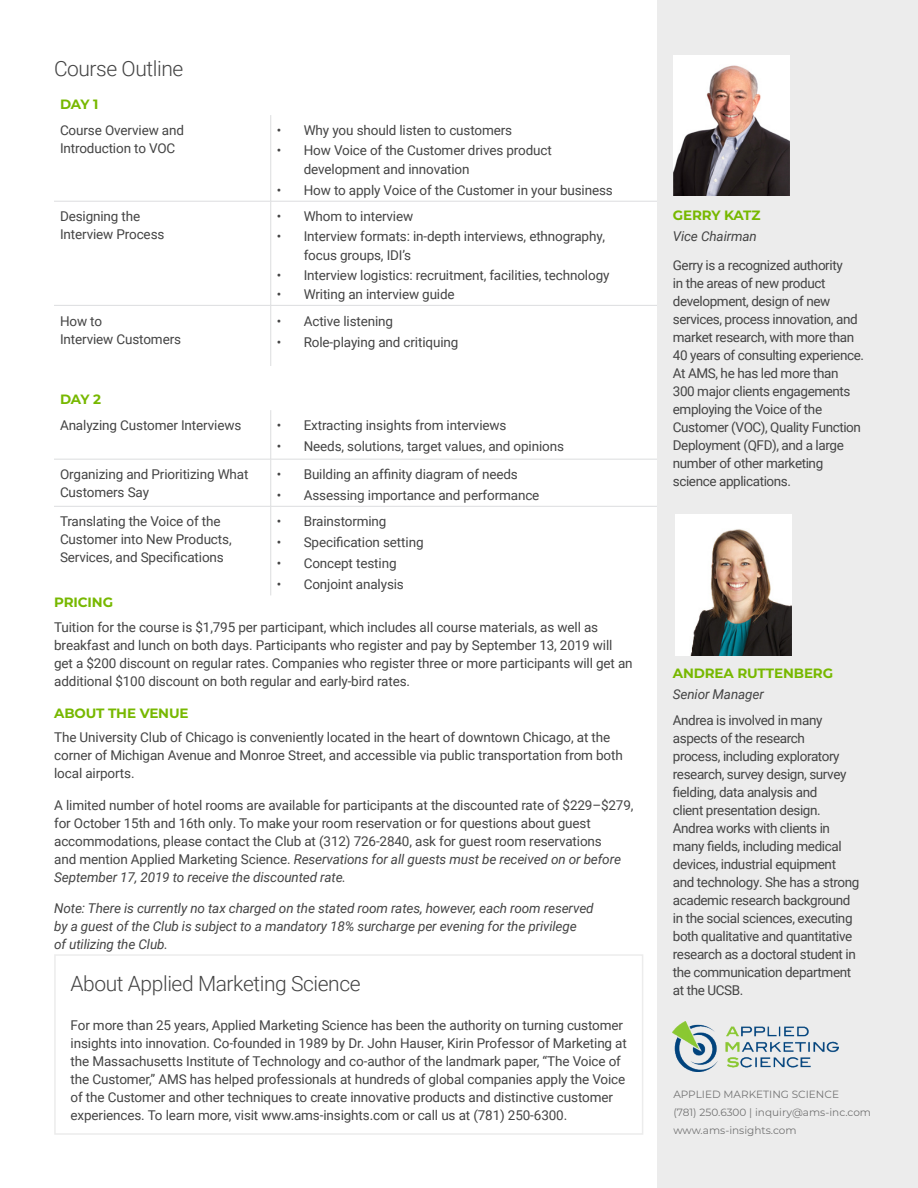
<style>
.page{position:relative;width:918px;height:1188px;background:#fff}
.page>*{position:absolute;margin:0;border:0;box-sizing:border-box;transform-origin:0 0}
.Body{font:300 21px "Roboto";letter-spacing:-.02em;color:#444}
.Body-2{font:13.5px/18px "Roboto";letter-spacing:-.01em;color:#444}
.Body-3{font:13.5px/18px "Roboto";letter-spacing:-.03em;color:#444}
.Body-4{font:italic 13.5px/18px "Roboto";letter-spacing:-.01em;color:#444}
.Body-5{font:700 13.5px/21px "Montserrat";letter-spacing:-.01em;color:#77b800}
.t1{font:10.5px/18px "Montserrat";color:#737373}
.s1{font-style:italic}
.s2{font-family:"Montserrat";font-weight:700;font-style:normal;color:#77b800}
.s3{font-family:"Roboto";font-weight:400;font-style:italic;color:#444}
</style>
<div class="page">
<hr style="left:270px;top:115px;width:1px;height:86px;background:#dcdddf">
<hr style="left:54px;top:201px;width:217px;height:1px;background:#dcdddf">
<hr style="left:271px;top:201px;width:619px;height:1px;background:#dcdddf">
<hr style="left:270px;top:201px;width:1px;height:104px;background:#dcdddf">
<hr style="left:54px;top:305px;width:217px;height:1px;background:#dcdddf">
<hr style="left:271px;top:305px;width:619px;height:1px;background:#dcdddf">
<hr style="left:270px;top:306px;width:1px;height:60px;background:#dcdddf">
<hr style="left:270px;top:410px;width:1px;height:49px;background:#dcdddf">
<hr style="left:54px;top:459px;width:217px;height:1px;background:#dcdddf">
<hr style="left:271px;top:459px;width:619px;height:1px;background:#dcdddf">
<hr style="left:270px;top:459px;width:1px;height:47px;background:#dcdddf">
<hr style="left:54px;top:506px;width:217px;height:1px;background:#dcdddf">
<hr style="left:271px;top:506px;width:619px;height:1px;background:#dcdddf">
<hr style="left:270px;top:506px;width:1px;height:89px;background:#dcdddf">
<div style="left:658px;top:0;width:260px;height:1188px;background:#ececec"></div>
<img style="left:673px;top:1022px;width:165px;height:50px">
<div style="left:54px;top:954px;width:589px;height:181px;border:2px solid #ececec"></div>
<img style="left:673px;top:56px;width:117px;height:139px">
<img style="left:675px;top:514px;width:117px;height:141px">
<p class="Body" style="left:54px;top:54px;width:131px">Course Outline</p>
<p class="Body-5" style="left:60px;top:93px;width:40px">DAY 1</p>
<p class="Body-2" style="left:60px;top:121px;width:126px">Course Overview and<br>Introduction to VOC</p>
<p class="Body-2" style="left:277px;top:121px;width:237px">• Why you should listen to customers</p>
<p class="Body-2" style="left:304px;top:140px;width:250px;line-height:19.5px;text-indent:-27px">• How Voice of the Customer drives product development and innovation</p>
<p class="Body-2" style="left:277px;top:181px;width:338px">• How to apply Voice of the Customer in your business</p>
<p class="Body-2" style="left:60px;top:207px;width:106px">Designing the<br>Interview Process</p>
<p class="Body-2" style="left:277px;top:207px;width:138px">• Whom to interview</p>
<p class="Body-2" style="left:304px;top:226px;width:303px;line-height:19.5px;text-indent:-27px">• Interview formats: in-depth interviews, ethnography, focus groups, IDI’s</p>
<p class="Body-2" style="left:277px;top:266px;width:334px">• Interview logistics: recruitment, facilities, technology</p>
<p class="Body-2" style="left:277px;top:285px;width:180px">• Writing an interview guide</p>
<p class="Body-2" style="left:60px;top:311px;width:123px">How to<br>Interview Customers</p>
<p class="Body-2" style="left:277px;top:311px;width:118px">• Active listening</p>
<p class="Body-2" style="left:277px;top:332px;width:183px">• Role-playing and critiquing</p>
<p class="Body-5" style="left:60px;top:388px;width:43px">DAY 2</p>
<p class="Body-2" style="left:60px;top:416px;width:183px">Analyzing Customer Interviews</p>
<p class="Body-2" style="left:277px;top:416px;width:231px">• Extracting insights from interviews</p>
<p class="Body-2" style="left:277px;top:437px;width:289px">• Needs, solutions, target values, and opinions</p>
<p class="Body-2" style="left:60px;top:465px;width:190px">Organizing and Prioritizing What<br>Customers Say</p>
<p class="Body-2" style="left:277px;top:465px;width:243px">• Building an affinity diagram of needs</p>
<p class="Body-2" style="left:277px;top:486px;width:264px">• Assessing importance and performance</p>
<p class="Body-2" style="left:60px;top:512px;width:173px">Translating the Voice of the<br>Customer into New Products,<br>Services, and Specifications</p>
<p class="Body-2" style="left:277px;top:512px;width:111px">• Brainstorming</p>
<p class="Body-2" style="left:277px;top:533px;width:148px">• Specification setting</p>
<p class="Body-2" style="left:277px;top:554px;width:121px">• Concept testing</p>
<p class="Body-2" style="left:277px;top:575px;width:129px">• Conjoint analysis</p>
<p class="Body-5" style="left:54px;top:592px;width:60px">PRICING</p>
<p class="Body-2" style="left:54px;top:618px;width:580px">Tuition for the course is $1,795 per participant, which includes all course materials, as well as breakfast and lunch on both days. Participants who register and pay by September 13, 2019 will get a $200 discount on regular rates. Companies who register three or more participants will get an additional $100 discount on both regular and early-bird rates.</p>
<p class="Body-5" style="left:54px;top:702px;width:136px">ABOUT THE VENUE</p>
<p class="Body-2" style="left:54px;top:728px;width:570px">The University Club of Chicago is conveniently located in the heart of downtown Chicago, at the corner of Michigan Avenue and Monroe Street, and accessible via public transportation from both local airports.</p>
<p class="Body-2" style="left:54px;top:796px;width:581px">A limited number of hotel rooms are available for participants at the discounted rate of $229–$279, for October 15th and 16th only. To make your room reservation or for questions about guest accommodations, please contact the Club at (312) 726-2840, ask for guest room reservations<br>and mention Applied Marketing Science. <span class="s1">Reservations for all guests must be received on or before September 17, 2019 to receive the discounted rate.</span></p>
<p class="Body-4" style="left:54px;top:899px;width:541px">Note: There is currently no tax charged on the stated room rates, however, each room reserved by a guest of the Club is subject to a mandatory 18% surcharge per evening for the privilege<br>of utilizing the Club.</p>
<p class="Body" style="left:71px;top:969px;width:292px">About Applied Marketing Science</p>
<p class="Body-2" style="left:71px;top:1015px;width:558px">For more than 25 years, Applied Marketing Science has been the authority on turning customer insights into innovation. Co-founded in 1989 by Dr. John Hauser, Kirin Professor of Marketing at the Massachusetts Institute of Technology and co-author of the landmark paper, “The Voice of the Customer,” AMS has helped professionals at hundreds of global companies apply the Voice of the Customer and other techniques to create innovative products and distinctive customer experiences. To learn more, visit www.ams-insights.com or call us at (781) 250-6300.</p>
<p class="Body-4" style="left:673px;top:204px;width:89px;line-height:21px"><span class="s2">GERRY KATZ<br></span>Vice Chairman</p>
<p class="Body-3" style="left:673px;top:256px;width:193px">Gerry is a recognized authority<br>in the areas of new product development, design of new services, process innovation, and market research, with more than<br>40 years of consulting experience.<br>At AMS, he has led more than<br>300 major clients engagements employing the Voice of the<br>Customer (VOC), Quality Function<br>Deployment (QFD), and a large number of other marketing science applications.</p>
<p class="Body-5" style="left:673px;top:662px;width:162px">ANDREA RUTTENBERG<br><span class="s3">Senior Manager</span></p>
<p class="Body-3" style="left:673px;top:710px;width:188px">Andrea is involved in many aspects of the research<br>process, including exploratory research, survey design, survey fielding, data analysis and<br>client presentation design.<br>Andrea works with clients in many fields, including medical devices, industrial equipment and technology. She has a strong academic research background in the social sciences, executing both qualitative and quantitative research as a doctoral student in the communication department at the UCSB.</p>
<p class="t1" style="left:673px;top:1085px;width:199px">APPLIED MARKETING SCIENCE<br>(781) 250.6300 | inquiry@ams-inc.com www.ams-insights.com</p>
</div>
